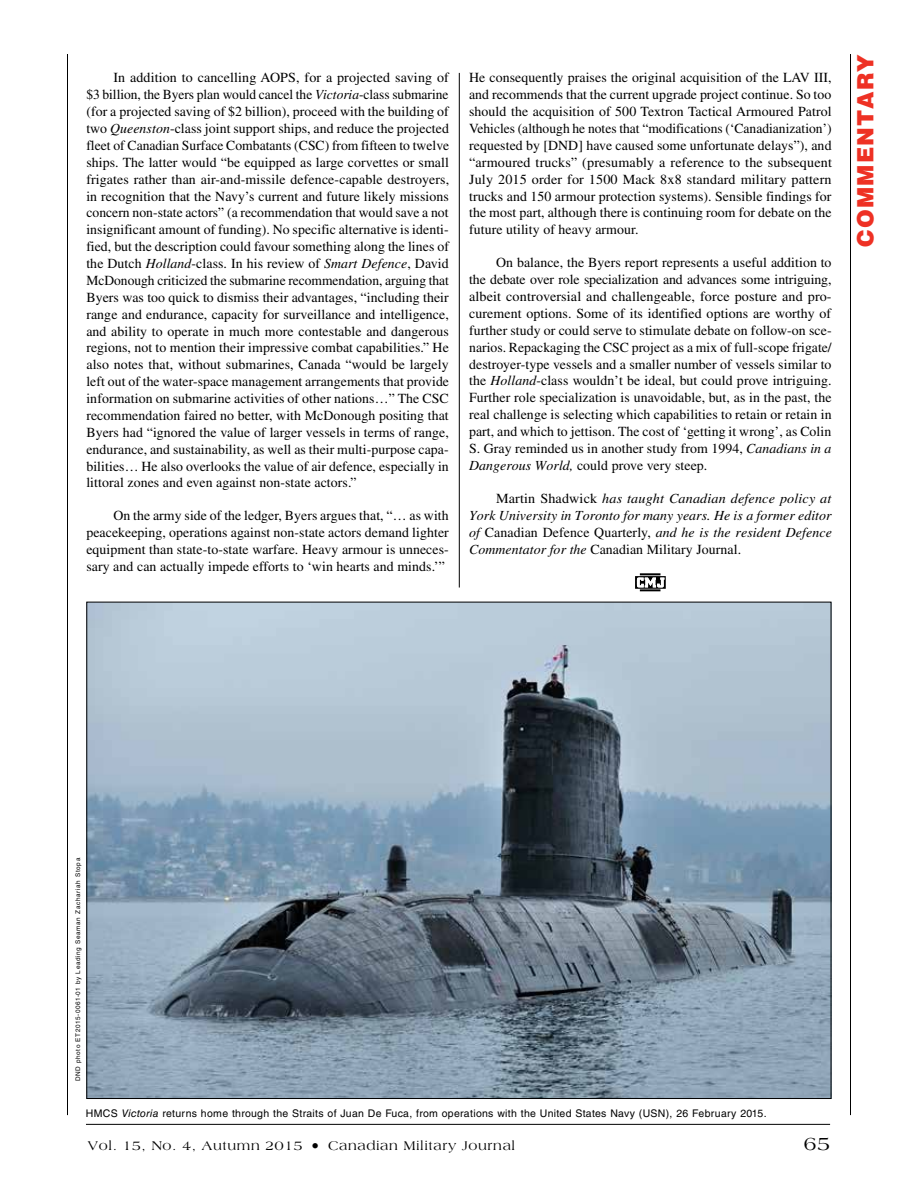
<style>
.page{position:relative;width:918px;height:1188px;background:#fff}
.page>*{position:absolute;margin:0;border:0;box-sizing:border-box;transform-origin:0 0}
.t1{font:900 22.5px "Helvetica LT Std";letter-spacing:.05em;color:#ee3124}
.t2{font:19.5px "Americana Std";color:#000}
.t3{font:13.8px/16.8px "Times LT Std";letter-spacing:.005em;color:#000;text-align:justify}
.t4{font:italic 13.8px/16.8px "Times LT Std";letter-spacing:.005em;color:#000;text-align:justify}
.t5{font:13.5px "Americana Std";letter-spacing:.05em;color:#000}
.t6{font:10.5px "Helvetica LT Std";letter-spacing:.03em;color:#000}
.t7{font:6.3px "Helvetica LT Std";letter-spacing:.1em;color:#000}
.s1{font-style:italic}
.s2{font-style:normal}
.s3{font-size:16.5px}
</style>
<div class="page">
<hr style="left:850px;top:54px;width:1px;height:1061px;background:#000">
<hr style="left:67px;top:54px;width:1px;height:1061px;background:#000">
<hr style="left:459px;top:73px;width:1px;height:515px;background:#000">
<svg style="left:635px;top:573px;width:31px;height:18px"></svg>
<img style="left:88px;top:604px;width:741px;height:493px">
<hr style="left:86px;top:1124px;width:744px;height:1px;background:#000">
<p class="t3" style="left:86px;top:69px;width:364px;text-indent:27px">In addition to cancelling AOPS, for a projected saving of $3 billion, the Byers plan would cancel the <span class="s1">Victoria</span>-class submarine (for a projected saving of $2 billion), proceed with the building of two <span class="s1">Queenston</span>-class joint support ships, and reduce the projected fleet of Canadian Surface Combatants (CSC) from fifteen to twelve ships. The latter would “be equipped as large corvettes or small frigates rather than air-and-missile defence-capable destroyers, in recognition that the Navy’s current and future likely missions concern non-state actors” (a recommendation that would save a not insignificant amount of funding). No specific alternative is identi&shy;fied, but the description could favour something along the lines of the Dutch <span class="s1">Holland</span>-class. In his review of <span class="s1">Smart Defence</span>, David McDonough criticized the submarine recommendation, arguing that Byers was too quick to dismiss their advantages, “including their range and endurance, capacity for surveillance and intelligence, and ability to operate in much more contestable and dangerous regions, not to mention their impressive combat capabilities.” He also notes that, without submarines, Canada “would be largely left out of the water-space management arrangements that provide information on submarine activities of other nations…” The CSC recommendation faired no better, with McDonough positing that Byers had “ignored the value of larger vessels in terms of range, endurance, and sustainability, as well as their multi-purpose capa&shy;bilities… He also overlooks the value of air defence, especially in littoral zones and even against non-state actors.”</p>
<p class="t3" style="left:86px;top:507px;width:364px;text-indent:27px">On the army side of the ledger, Byers argues that, “… as with peacekeeping, operations against non-state actors demand lighter equipment than state-to-state warfare. Heavy armour is unneces&shy;sary and can actually impede efforts to ‘win hearts and minds.’”</p>
<p class="t3" style="left:469px;top:69px;width:364px">He consequently praises the original acquisition of the LAV III, and recommends that the current upgrade project continue. So too should the acquisition of 500 Textron Tactical Armoured Patrol Vehicles (although he notes that “modifications (‘Canadianization’) requested by [DND] have caused some unfortunate delays”), and “armoured trucks” (presumably a reference to the subsequent July 2015 order for 1500 Mack 8x8 standard military pattern trucks and 150 armour protection systems). Sensible findings for the most part, although there is continuing room for debate on the future utility of heavy armour.</p>
<p class="t3" style="left:469px;top:254px;width:364px;text-indent:27px">On balance, the Byers report represents a useful addition to the debate over role specialization and advances some intriguing, albeit controversial and challengeable, force posture and pro&shy;curement options. Some of its identified options are worthy of further study or could serve to stimulate debate on follow-on sce&shy;narios. Repackaging the CSC project as a mix of full-scope frigate/ destroyer-type vessels and a smaller number of vessels similar to the <span class="s1">Holland</span>-class wouldn’t be ideal, but could prove intriguing.<br>Further role specialization is unavoidable, but, as in the past, the real challenge is selecting which capabilities to retain or retain in part, and which to jettison. The cost of ‘getting it wrong’, as Colin S. Gray reminded us in another study from 1994, <span class="s1">Canadians in a Dangerous World,</span> could prove very steep.</p>
<p class="t4" style="left:469px;top:490px;width:364px;text-indent:27px"><span class="s2">Martin Shadwick</span> has taught Canadian defence policy at York University in Toronto for many years. He is a former editor of <span class="s2">Canadian Defence Quarterly,</span> and he is the resident Defence Commentator for the <span class="s2">Canadian Military Journal.</span></p>
<h1 class="t1" style="left:851px;top:247px;width:194px;rotate:-90deg">Commentary</h1>
<p class="t7" style="left:74px;top:1081px;width:225px;rotate:-90deg">DND photo ET2015-0061-01 by Leading Seaman Zachariah Stopa</p>
<p class="t6" style="left:86px;top:1107px;width:682px">HMCS <span class="s1">Victoria</span> returns home through the Straits of Juan De Fuca, from operations with the United States Navy (USN), 26 February 2015.</p>
<p class="t5" style="left:88px;top:1138px;width:429px">Vol. 15, No. 4, Autumn 2015 <span class="s3">•</span> Canadian Military Journal</p>
<h2 class="t2" style="left:804px;top:1132px;width:28px">65</h2>
</div>
